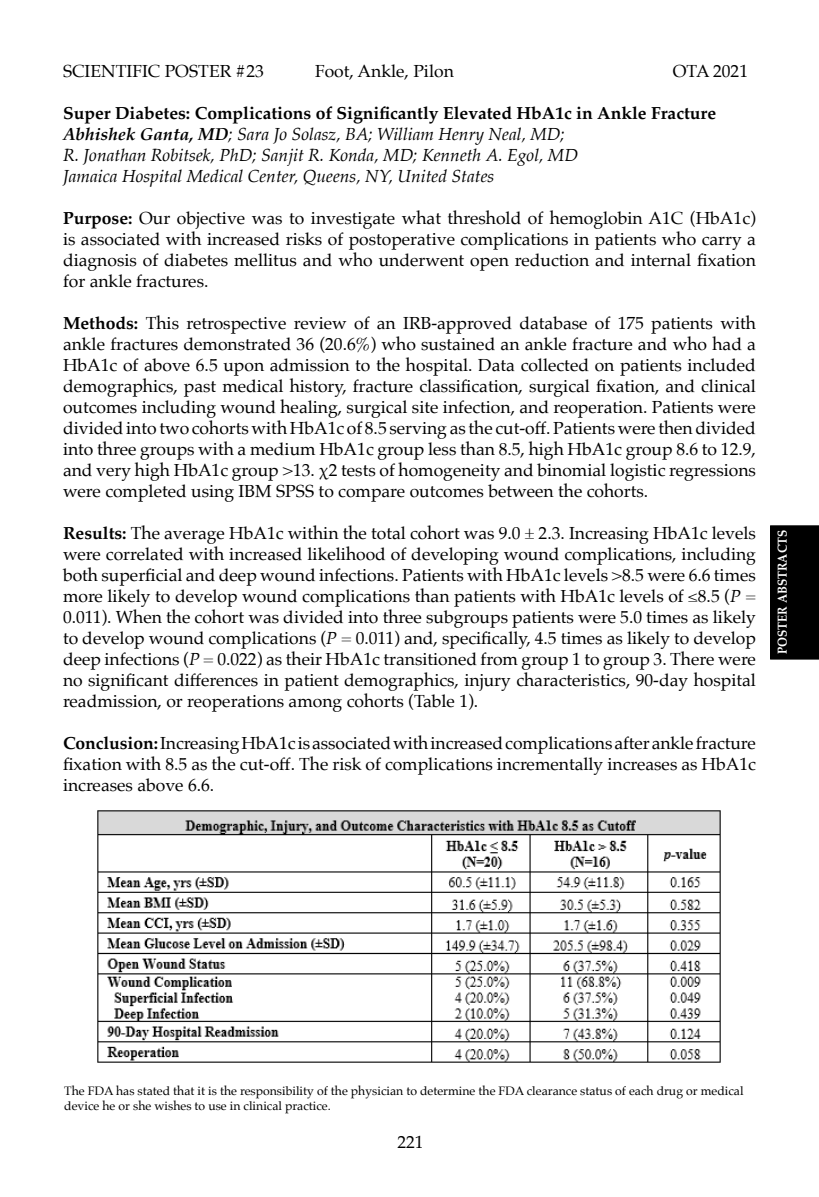
<style>
.page{position:relative;width:819px;height:1197px;background:#fff}
.page>*{position:absolute;margin:0;border:0;box-sizing:border-box;transform-origin:0 0}
.t1{font:17.5px/21px "Palatino";color:#000;text-align:justify}
.t2{font:italic 17.5px "Palatino";color:#000}
.t3{font:700 17.5px "Palatino";color:#000}
.t4{font:700 13.12px "Palatino";color:#fff;scale:.9 1}
.t5{font:12.25px/14.9px "Palatino";color:#000}
.s1{font-weight:700}
.s2{font-style:italic}
</style>
<div class="page">
<div style="left:770px;top:525px;width:49px;height:135px;background:#000"></div>
<img style="left:97px;top:810px;width:624px;height:253px">
<p class="t1" style="left:63px;top:61px;width:202px">SCIENTIFIC POSTER #23</p>
<p class="t1" style="left:315px;top:61px;width:140px">Foot, Ankle, Pilon</p>
<p class="t1" style="left:673px;top:61px;width:77px">OTA 2021</p>
<p class="t3" style="left:63px;top:99px;width:655px">Super Diabetes: Complications of Significantly Elevated HbA1c in Ankle Fracture</p>
<p class="t2" style="left:63px;top:120px;width:503px"><span class="s1">Abhishek Ganta, MD</span>; Sara Jo Solasz, BA; William Henry Neal, MD;</p>
<p class="t2" style="left:63px;top:141px;width:517px">R. Jonathan Robitsek, PhD; Sanjit R. Konda, MD; Kenneth A. Egol, MD</p>
<p class="t2" style="left:63px;top:162px;width:433px">Jamaica Hospital Medical Center, Queens, NY, United States</p>
<p class="t1" style="left:63px;top:208px;width:695px"><span class="s1">Purpose:</span> Our objective was to investigate what threshold of hemoglobin A1C (HbA1c) is associated with increased risks of postoperative complications in patients who carry a diagnosis of diabetes mellitus and who underwent open reduction and internal fixation for ankle fractures.</p>
<p class="t1" style="left:63px;top:313px;width:695px"><span class="s1">Methods:</span> This retrospective review of an IRB-approved database of 175 patients with ankle fractures demonstrated 36 (20.6%) who sustained an ankle fracture and who had a HbA1c of above 6.5 upon admission to the hospital. Data collected on patients included demographics, past medical history, fracture classification, surgical fixation, and clinical outcomes including wound healing, surgical site infection, and reoperation. Patients were divided into two cohorts with HbA1c of 8.5 serving as the cut-off. Patients were then divided into three groups with a medium HbA1c group less than 8.5, high HbA1c group 8.6 to 12.9, and very high HbA1c group &gt;13. χ2 tests of homogeneity and binomial logistic regressions were completed using IBM SPSS to compare outcomes between the cohorts.</p>
<p class="t1" style="left:63px;top:523px;width:695px"><span class="s1">Results:</span> The average HbA1c within the total cohort was 9.0 ± 2.3. Increasing HbA1c levels were correlated with increased likelihood of developing wound complications, including both superficial and deep wound infections. Patients with HbA1c levels &gt;8.5 were 6.6 times more likely to develop wound complications than patients with HbA1c levels of ≤8.5 (<span class="s2">P</span> = 0.011). When the cohort was divided into three subgroups patients were 5.0 times as likely to develop wound complications (<span class="s2">P</span> = 0.011) and, specifically, 4.5 times as likely to develop deep infections (<span class="s2">P</span> = 0.022) as their HbA1c transitioned from group 1 to group 3. There were no significant differences in patient demographics, injury characteristics, 90-day hospital readmission, or reoperations among cohorts (Table 1).</p>
<p class="t1" style="left:63px;top:733px;width:695px"><span class="s1">Conclusion:</span>Increasing HbA1c is associated with increased complications after ankle fracture fixation with 8.5 as the cut-off. The risk of complications incrementally increases as HbA1c increases above 6.6.</p>
<p class="t4" style="left:771px;top:654px;width:140px;rotate:-90deg">POSTER ABSTRACTS</p>
<p class="t5" style="left:64px;top:1083px;width:681px">The FDA has stated that it is the responsibility of the physician to determine the FDA clearance status of each drug or medical device he or she wishes to use in clinical practice.</p>
<p class="t1" style="left:397px;top:1132px;width:28px">221</p>
</div>
